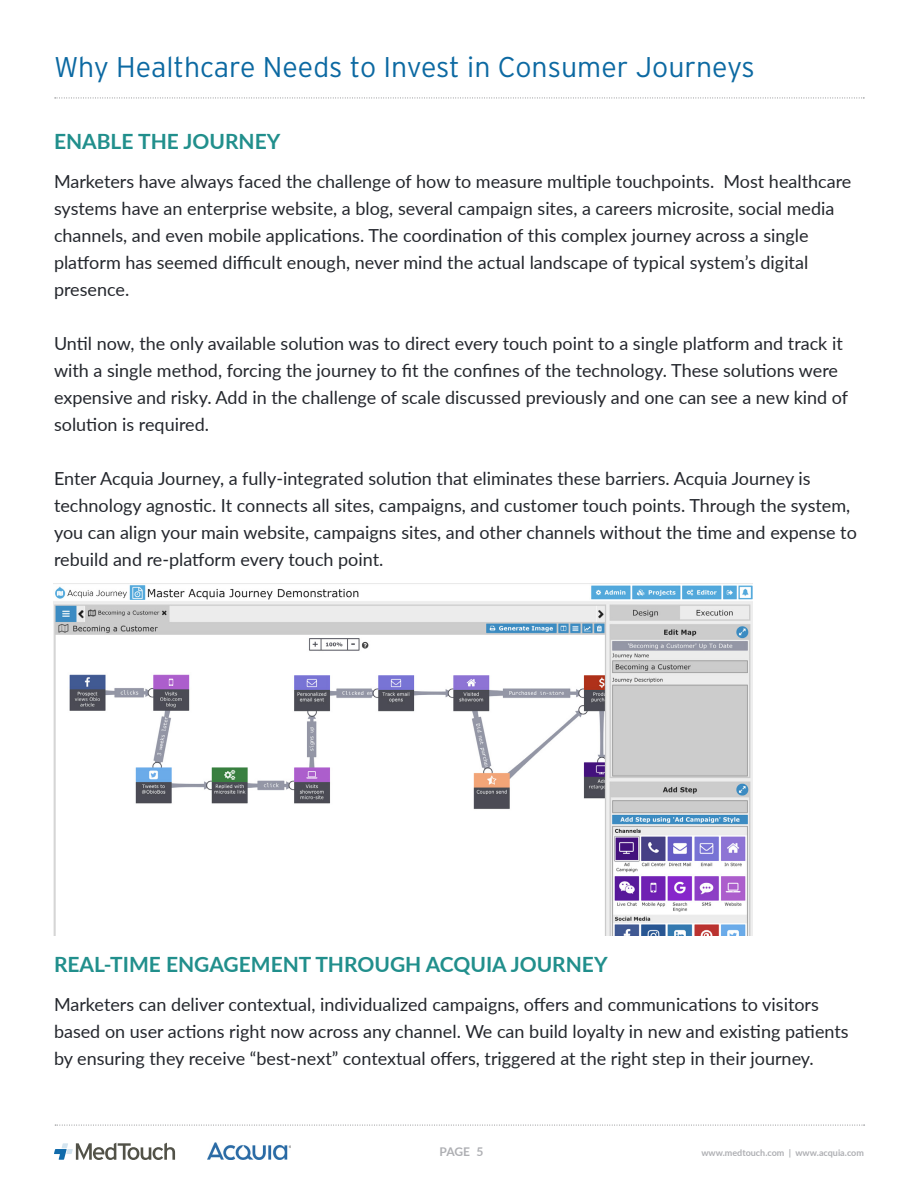
<style>
.page{position:relative;width:918px;height:1188px;background:#fff}
.page>*{position:absolute;margin:0;border:0;box-sizing:border-box;transform-origin:0 0}
.t1{font:300 28.5px "Interstate";color:#0c69a2}
.t2{font:700 21px "Lato";color:#218f8c}
.t3{font:18px/27px "Lato";color:#24272d}
.t4{font:700 12px "Lato";color:#aeafb3}
.t5{font:700 9px "Lato";color:#aeafb3}
</style>
<div class="page">
<svg style="left:54px;top:1143px;width:121px;height:17px"></svg>
<svg style="left:55px;top:98px;width:809px;height:1px"></svg>
<svg style="left:55px;top:1125px;width:810px;height:1px"></svg>
<img style="left:208px;top:1143px;width:83px;height:17px">
<img style="left:53px;top:583px;width:700px;height:352px">
<p class="t1" style="left:54px;top:49px;width:702px">Why Healthcare Needs to Invest in Consumer Journeys</p>
<p class="t2" style="left:54px;top:126px;width:228px">ENABLE THE JOURNEY</p>
<p class="t3" style="left:54px;top:167px;width:799px">Marketers have always faced the challenge of how to measure multiple touchpoints. Most healthcare systems have an enterprise website, a blog, several campaign sites, a careers microsite, social media channels, and even mobile applications. The coordination of this complex journey across a single platform has seemed difficult enough, never mind the actual landscape of typical system’s digital presence.</p>
<p class="t3" style="left:54px;top:329px;width:796px">Until now, the only available solution was to direct every touch point to a single platform and track it with a single method, forcing the journey to fit the confines of the technology. These solutions were expensive and risky. Add in the challenge of scale discussed previously and one can see a new kind of solution is required.</p>
<p class="t3" style="left:54px;top:464px;width:804px">Enter Acquia Journey, a fully-integrated solution that eliminates these barriers. Acquia Journey is technology agnostic. It connects all sites, campaigns, and customer touch points. Through the system, you can align your main website, campaigns sites, and other channels without the time and expense to rebuild and re-platform every touch point.</p>
<p class="t2" style="left:54px;top:949px;width:555px">REAL-TIME ENGAGEMENT THROUGH ACQUIA JOURNEY</p>
<p class="t3" style="left:54px;top:990px;width:796px">Marketers can deliver contextual, individualized campaigns, offers and communications to visitors based on user actions right now across any channel. We can build loyalty in new and existing patients by ensuring they receive “best-next” contextual offers, triggered at the right step in their journey.</p>
<p class="t4" style="left:440px;top:1143px;width:45px">PAGE 5</p>
<p class="t5" style="left:701px;top:1146px;width:164px">www.medtouch.com | www.acquia.com</p>
</div>
